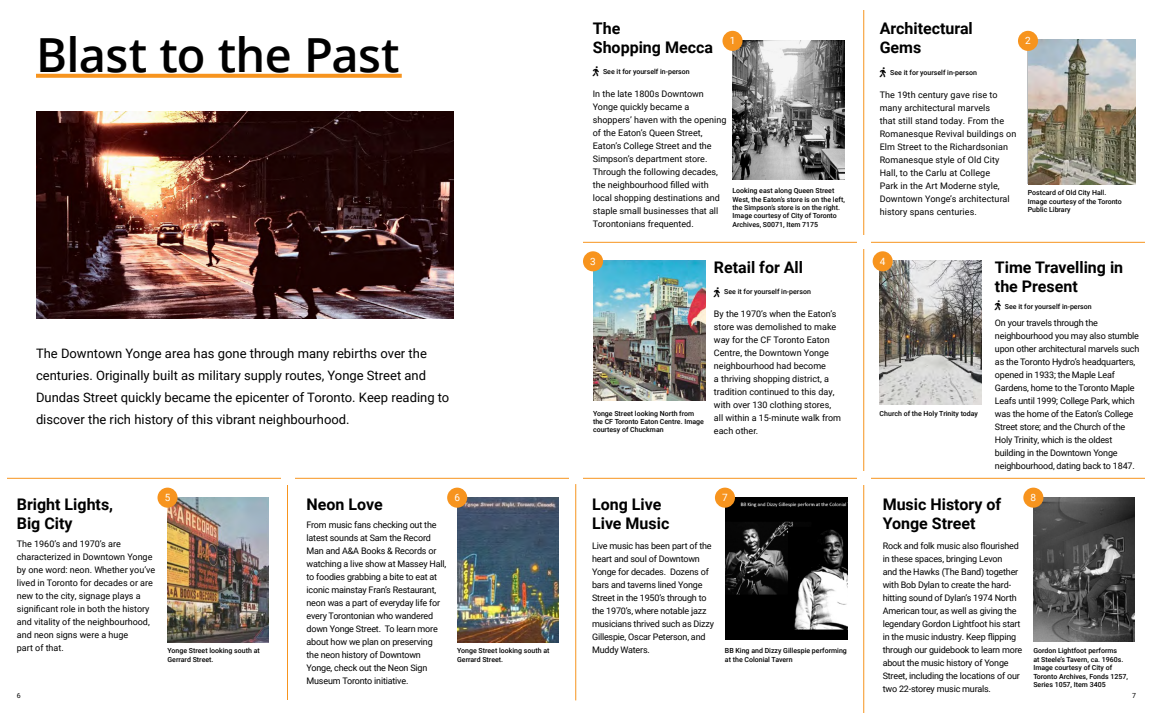
<style>
.page{position:relative;width:1152px;height:720px;background:#fff}
.page>*{position:absolute;margin:0;border:0;box-sizing:border-box;transform-origin:0 0}
.t1{font:600 47px "Open Sans";letter-spacing:-.01em;color:#000}
.t2{font:700 16px/19.2px "Roboto";color:#000}
.t3{font:13px/22px "Roboto";color:#000}
.t4{font:10px "Font Awesome 5 Pro Solid";color:#000}
.t5{font:10px "Roboto";color:#fff}
.t6{font:9px/13px "Roboto";letter-spacing:-.02em;color:#000}
.t7{font:9px/13px "Roboto";color:#000}
.t8{font:9px/13px "Roboto";letter-spacing:.01em;color:#000}
.t9{font:500 7px/8.4px "Roboto";color:#000}
.t10{font:7px "Roboto";color:#000}
</style>
<div class="page">
<img style="left:1028px;top:40px;width:108px;height:144px">
<img style="left:733px;top:40px;width:112px;height:140px">
<img style="left:36px;top:112px;width:418px;height:207px">
<img style="left:593px;top:261px;width:112px;height:139px">
<img style="left:168px;top:498px;width:101px;height:144px">
<img style="left:880px;top:260px;width:101px;height:145px">
<img style="left:457px;top:498px;width:102px;height:144px">
<img style="left:1033px;top:498px;width:102px;height:144px">
<img style="left:725px;top:498px;width:123px;height:142px">
<hr style="left:583px;top:242px;width:562px;height:1px;background:#f7941e">
<hr style="left:864px;top:2px;width:1px;height:718px;background:#f7941e">
<hr style="left:287px;top:484px;width:1px;height:216px;background:#f7941e">
<hr style="left:576px;top:484px;width:1px;height:216px;background:#f7941e">
<hr style="left:583px;top:478px;width:562px;height:1px;background:#f7941e">
<hr style="left:7px;top:478px;width:562px;height:1px;background:#f7941e">
<div style="left:857px;top:235px;width:14px;height:14px;background:#fff"></div>
<div style="left:857px;top:0;width:14px;height:9px;background:#fff"></div>
<div style="left:857px;top:713px;width:14px;height:7px;background:#fff"></div>
<div style="left:857px;top:471px;width:14px;height:14px;background:#fff"></div>
<div style="left:281px;top:471px;width:14px;height:14px;background:#fff"></div>
<div style="left:723px;top:31px;width:20px;height:20px;background:#f7941e;border-radius:50%"></div>
<div style="left:583px;top:251px;width:20px;height:20px;background:#f7941e;border-radius:50%"></div>
<div style="left:158px;top:488px;width:20px;height:20px;background:#f7941e;border-radius:50%"></div>
<div style="left:1018px;top:31px;width:20px;height:20px;background:#f7941e;border-radius:50%"></div>
<div style="left:447px;top:488px;width:20px;height:20px;background:#f7941e;border-radius:50%"></div>
<div style="left:1023px;top:488px;width:20px;height:20px;background:#f7941e;border-radius:50%"></div>
<div style="left:715px;top:488px;width:20px;height:20px;background:#f7941e;border-radius:50%"></div>
<div style="left:873px;top:251px;width:20px;height:20px;background:#f7941e;border-radius:50%"></div>
<svg style="left:36px;top:74px;width:366px;height:4px"></svg>
<h1 class="t1" style="left:36px;top:23px;width:365px">Blast to the Past</h1>
<p class="t3" style="left:36px;top:342px;width:415px">The Downtown Yonge area has gone through many rebirths over the centuries. Originally built as military supply routes, Yonge Street and Dundas Street quickly became the epicenter of Toronto. Keep reading to discover the rich history of this vibrant neighbourhood.</p>
<h2 class="t2" style="left:593px;top:18px;width:122px">The<br>Shopping Mecca</h2>
<p class="t4" style="left:593px;top:66px;width:8px">●■</p>
<p class="t9" style="left:603px;top:67px;width:88px">See it for yourself in-person</p>
<p class="t5" style="left:730px;top:34px;width:7px">1</p>
<h2 class="t2" style="left:880px;top:18px;width:95px">Architectural<br>Gems</h2>
<p class="t4" style="left:880px;top:67px;width:8px">●■</p>
<p class="t9" style="left:890px;top:68px;width:88px">See it for yourself in-person</p>
<p class="t7" style="left:593px;top:87px;width:135px">In the late 1800s Downtown<br>Yonge quickly became a shoppers’ haven with the opening of the Eaton’s Queen Street,<br>Eaton’s College Street and the<br>Simpson’s department store.<br>Through the following decades, the neighbourhood filled with local shopping destinations and staple small businesses that all<br>Torontonians frequented.</p>
<p class="t8" style="left:880px;top:88px;width:138px">The 19th century gave rise to many architectural marvels<br>that still stand today. From the<br>Romanesque Revival buildings on<br>Elm Street to the Richardsonian<br>Romanesque style of Old City<br>Hall, to the Carlu at College<br>Park in the Art Moderne style,<br>Downtown Yonge’s architectural history spans centuries.</p>
<p class="t9" style="left:733px;top:186px;width:114px">Looking east along Queen Street West, the Eaton’s store is on the left, the Simpson’s store is on the right.<br>Image courtesy of City of Toronto Archives, S0071, Item 7175</p>
<p class="t5" style="left:1025px;top:34px;width:7px">2</p>
<p class="t9" style="left:1028px;top:188px;width:96px">Postcard of Old City Hall.<br>Image courtesy of the Toronto<br>Public Library</p>
<p class="t5" style="left:590px;top:254px;width:7px">3</p>
<p class="t9" style="left:593px;top:409px;width:112px">Yonge Street looking North from the CF Toronto Eaton Centre. Image courtesy of Chuckman</p>
<h2 class="t2" style="left:714px;top:257px;width:91px">Retail for All</h2>
<p class="t4" style="left:714px;top:287px;width:8px">●■</p>
<p class="t9" style="left:724px;top:287px;width:88px">See it for yourself in-person</p>
<p class="t7" style="left:714px;top:307px;width:129px">By the 1970’s when the Eaton’s store was demolished to make way for the CF Toronto Eaton<br>Centre, the Downtown Yonge neighbourhood had become<br>a thriving shopping district, a tradition continued to this day, with over 130 clothing stores, all within a 15-minute walk from each other.</p>
<p class="t5" style="left:880px;top:254px;width:7px">4</p>
<p class="t9" style="left:880px;top:409px;width:100px">Church of the Holy Trinity today</p>
<h2 class="t2" style="left:995px;top:257px;width:130px">Time Travelling in the Present</h2>
<p class="t4" style="left:995px;top:300px;width:8px">●■</p>
<p class="t9" style="left:1005px;top:302px;width:88px">See it for yourself in-person</p>
<p class="t6" style="left:995px;top:316px;width:146px">On your travels through the neighbourhood you may also stumble upon other architectural marvels such as the Toronto Hydro’s headquarters, opened in 1933; the Maple Leaf Gardens, home to the Toronto Maple Leafs until 1999; College Park, which was the home of the Eaton’s College Street store; and the Church of the Holy Trinity, which is the oldest building in the Downtown Yonge neighbourhood, dating back to 1847.</p>
<p class="t5" style="left:454px;top:490px;width:7px">6</p>
<p class="t5" style="left:722px;top:490px;width:7px">7</p>
<p class="t5" style="left:1031px;top:490px;width:7px">8</p>
<p class="t5" style="left:165px;top:490px;width:7px">5</p>
<h2 class="t2" style="left:307px;top:494px;width:78px">Neon Love</h2>
<h2 class="t2" style="left:592px;top:494px;width:79px">Long Live<br>Live Music</h2>
<h2 class="t2" style="left:883px;top:494px;width:120px">Music History of<br>Yonge Street</h2>
<h2 class="t2" style="left:17px;top:494px;width:98px">Bright Lights,<br>Big City</h2>
<p class="t6" style="left:307px;top:518px;width:141px">From music fans checking out the latest sounds at Sam the Record<br>Man and A&amp;A Books &amp; Records or watching a live show at Massey Hall, to foodies grabbing a bite to eat at iconic mainstay Fran’s Restaurant, neon was a part of everyday life for every Torontonian who wandered down Yonge Street. To learn more about how we plan on preserving the neon history of Downtown<br>Yonge, check out the Neon Sign<br>Museum Toronto initiative.</p>
<p class="t7" style="left:17px;top:537px;width:140px">The 1960’s and 1970’s are characterized in Downtown Yonge by one word: neon. Whether you’ve lived in Toronto for decades or are new to the city, signage plays a significant role in both the history and vitality of the neighbourhood, and neon signs were a huge<br>part of that.</p>
<p class="t6" style="left:883px;top:539px;width:141px">Rock and folk music also flourished in these spaces, bringing Levon<br>and the Hawks (The Band) together with Bob Dylan to create the hard&shy;hitting sound of Dylan’s 1974 North American tour, as well as giving the legendary Gordon Lightfoot his start in the music industry. Keep flipping through our guidebook to learn more about the music history of Yonge Street, including the locations of our two 22-storey music murals.</p>
<p class="t6" style="left:592px;top:539px;width:124px">Live music has been part of the heart and soul of Downtown<br>Yonge for decades. Dozens of bars and taverns lined Yonge<br>Street in the 1950’s through to the 1970’s, where notable jazz musicians thrived such as Dizzy<br>Gillespie, Oscar Peterson, and<br>Muddy Waters.</p>
<p class="t9" style="left:457px;top:646px;width:94px">Yonge Street looking south at<br>Gerrard Street.</p>
<p class="t9" style="left:1033px;top:646px;width:96px">Gordon Lightfoot performs<br>at Steele’s Tavern, ca. 1960s.<br>Image courtesy of City of<br>Toronto Archives, Fonds 1257,<br>Series 1057, Item 3405</p>
<p class="t9" style="left:725px;top:646px;width:123px">BB King and Dizzy Gillespie performing at the Colonial Tavern</p>
<p class="t9" style="left:168px;top:647px;width:94px">Yonge Street looking south at<br>Gerrard Street.</p>
<p class="t10" style="left:17px;top:690px;width:5px">6</p>
<p class="t10" style="left:1132px;top:690px;width:5px">7</p>
</div>
